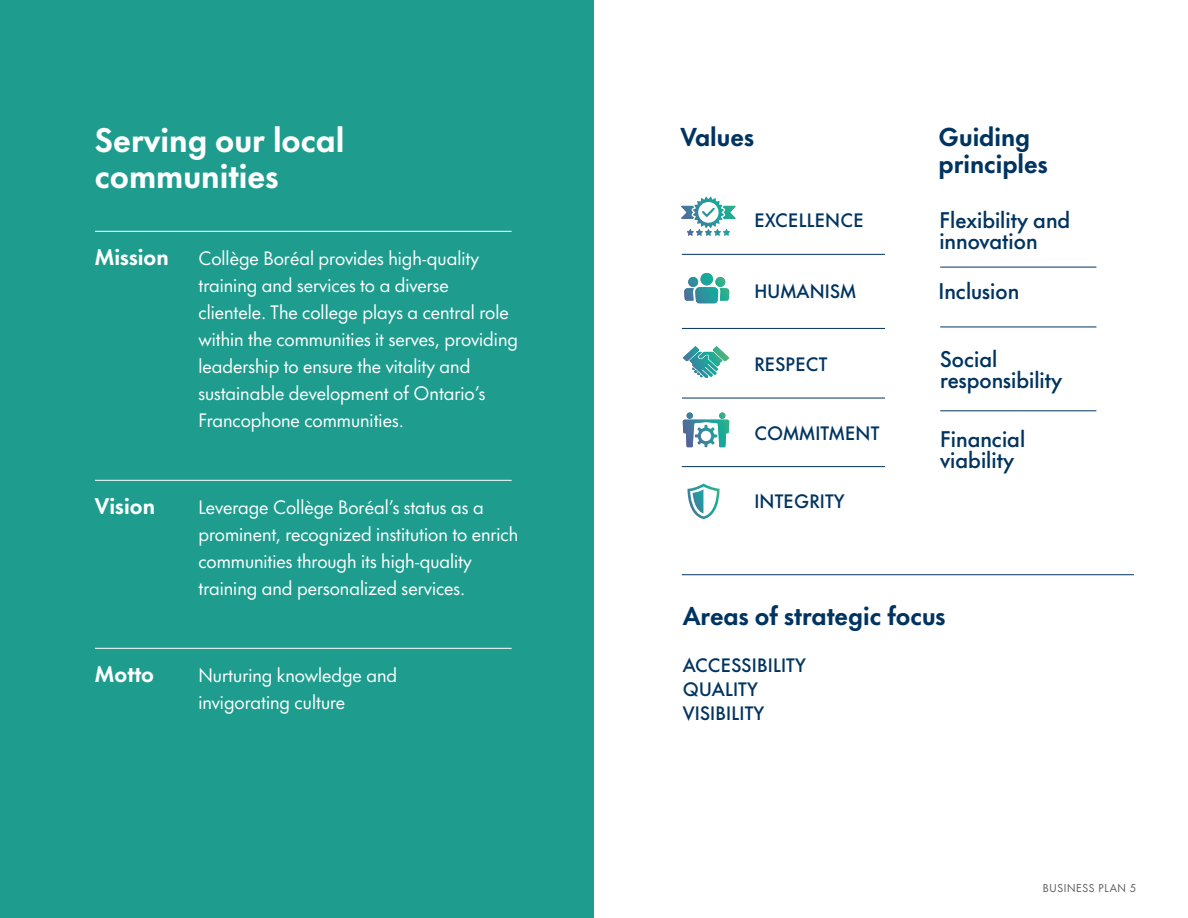
<style>
.page{position:relative;width:1188px;height:918px;background:#fff}
.page>*{position:absolute;margin:0;border:0;box-sizing:border-box;transform-origin:0 0}
.Titles{font:700 31.5px/36px "Futura Now Headline";color:#fff}
.Intro_2{font:700 24px/27px "Futura Now Headline";color:#003460}
.sous_sous_titre{font:500 21px/21px "Futura Now Headline";color:#003460}
.Intro{font:700 21px "Futura Now Headline";color:#fff}
.Intro-2{font:18px/27px "Futura Now Headline";color:#fff}
.sous_sous_titre-2{font:500 18px "Futura Now Headline";letter-spacing:.01em;color:#003460}
.t1{font:10.5px "Futura Now Headline";letter-spacing:.06em;color:#57585a}
</style>
<div class="page">
<div style="left:0;top:0;width:594px;height:918px;background:#1e9d8f"></div>
<hr style="left:95px;top:231px;width:417px;height:1px;background:#fff">
<hr style="left:95px;top:480px;width:417px;height:1px;background:#fff">
<hr style="left:95px;top:648px;width:417px;height:1px;background:#fff">
<hr style="left:682px;top:254px;width:203px;height:1px;background:#003460">
<hr style="left:940px;top:267px;width:156px;height:1px;background:#003460">
<hr style="left:682px;top:328px;width:203px;height:1px;background:#003460">
<hr style="left:940px;top:327px;width:156px;height:1px;background:#003460">
<hr style="left:682px;top:398px;width:203px;height:1px;background:#003460">
<hr style="left:940px;top:411px;width:156px;height:1px;background:#003460">
<hr style="left:682px;top:466px;width:203px;height:1px;background:#003460">
<hr style="left:682px;top:574px;width:452px;height:1px;background:#003460">
<svg style="left:684px;top:273px;width:45px;height:30px"></svg>
<svg style="left:683px;top:346px;width:46px;height:32px"></svg>
<svg style="left:681px;top:197px;width:55px;height:39px"></svg>
<svg style="left:683px;top:413px;width:46px;height:34px"></svg>
<svg style="left:687px;top:484px;width:33px;height:35px"></svg>
<p class="Titles" style="left:95px;top:120px;width:251px">Serving our local communities</p>
<p class="Intro" style="left:95px;top:240px;width:75px">Mission</p>
<p class="Intro-2" style="left:198px;top:244px;width:321px">Collège Boréal provides high-quality training and services to a diverse clientele. The college plays a central role within the communities it serves, providing leadership to ensure the vitality and sustainable development of Ontario’s Francophone communities.</p>
<p class="Intro" style="left:95px;top:489px;width:61px">Vision</p>
<p class="Intro-2" style="left:198px;top:493px;width:321px">Leverage Collège Boréal’s status as a prominent, recognized institution to enrich communities through its high-quality training and personalized services.</p>
<p class="Intro" style="left:95px;top:657px;width:61px">Motto</p>
<p class="Intro-2" style="left:198px;top:661px;width:200px">Nurturing knowledge and invigorating culture</p>
<p class="Intro_2" style="left:680px;top:121px;width:75px">Values</p>
<p class="Intro_2" style="left:939px;top:121px;width:111px">Guiding principles</p>
<p class="sous_sous_titre-2" style="left:754px;top:205px;width:111px">EXCELLENCE</p>
<p class="sous_sous_titre-2" style="left:754px;top:277px;width:103px">HUMANISM</p>
<p class="sous_sous_titre-2" style="left:754px;top:349px;width:75px">RESPECT</p>
<p class="sous_sous_titre-2" style="left:754px;top:418px;width:126px">COMMITMENT</p>
<p class="sous_sous_titre-2" style="left:754px;top:487px;width:92px">INTEGRITY</p>
<p class="sous_sous_titre" style="left:939px;top:208px;width:132px">Flexibility and innovation</p>
<p class="sous_sous_titre" style="left:939px;top:279px;width:82px">Inclusion</p>
<p class="sous_sous_titre" style="left:940px;top:347px;width:123px">Social responsibility</p>
<p class="sous_sous_titre" style="left:940px;top:427px;width:87px">Financial viability</p>
<p class="Intro_2" style="left:683px;top:601px;width:265px">Areas of strategic focus</p>
<p class="sous_sous_titre-2" style="left:683px;top:650px;width:125px">ACCESSIBILITY</p>
<p class="sous_sous_titre-2" style="left:683px;top:674px;width:77px">QUALITY</p>
<p class="sous_sous_titre-2" style="left:683px;top:698px;width:83px">VISIBILITY</p>
<p class="t1" style="left:1043px;top:880px;width:95px">BUSINESS PLAN 5</p>
</div>
